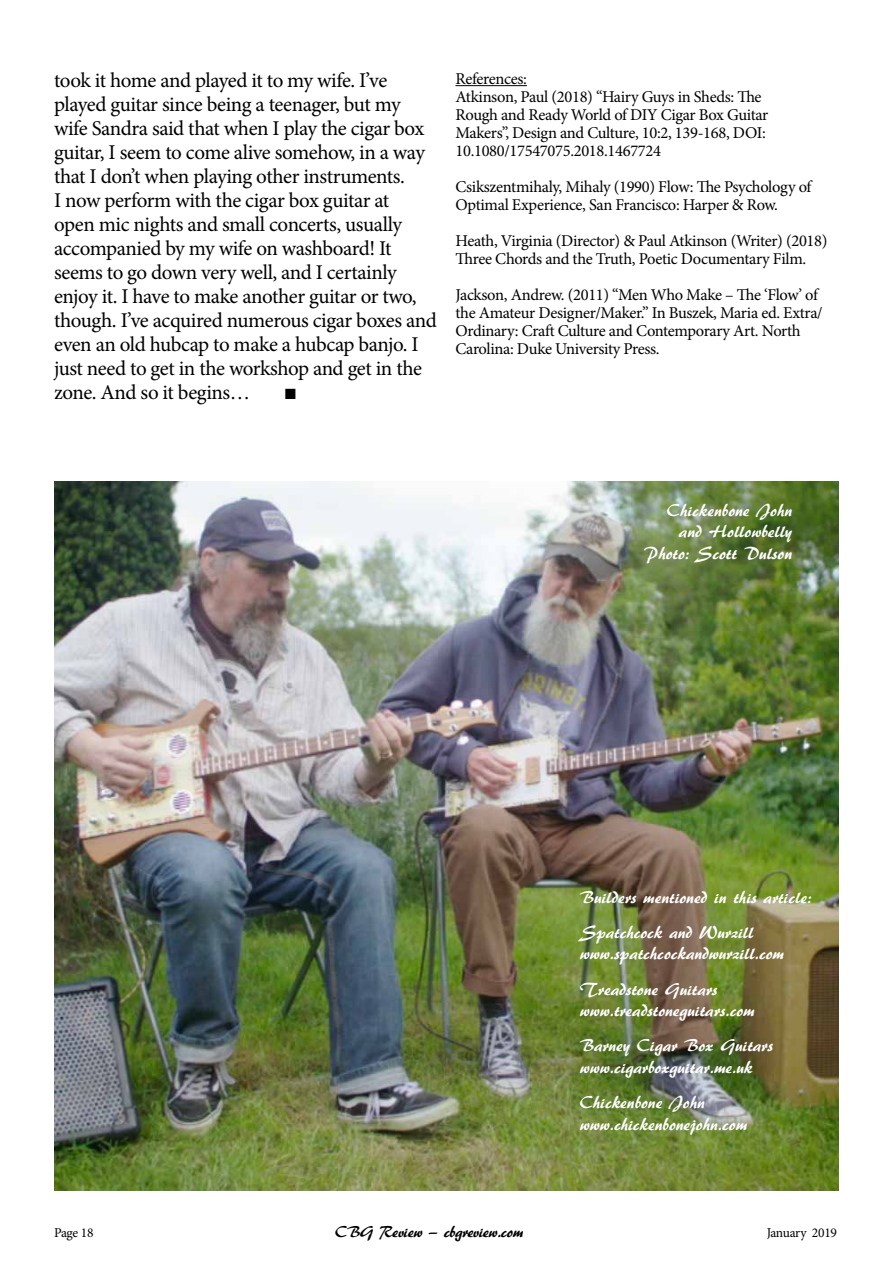
<style>
.page{position:relative;width:893px;height:1263px;background:#fff}
.page>*{position:absolute;margin:0;border:0;box-sizing:border-box;transform-origin:0 0}
.t1{font:21px/24px "Minion Pro";letter-spacing:-.025em;color:#000}
.t2{font:18px/35.1px "ARBERKLEY";color:#fff}
.t3{font:16.5px/18px "Minion Pro";letter-spacing:-.02em;color:#000}
.t4{font:16.5px "ARBERKLEY";letter-spacing:-.02em;color:#000}
.t5{font:13.5px "Minion Pro";letter-spacing:-.025em;color:#000}
</style>
<div class="page">
<img style="left:54px;top:482px;width:784px;height:709px">
<hr style="left:455px;top:85px;width:72px;height:1px;background:#000">
<p class="t1" style="left:54px;top:69px;width:384px">took it home and played it to my wife. I’ve played guitar since being a teenager, but my wife Sandra said that when I play the cigar box guitar, I seem to come alive somehow, in a way that I don’t when playing other instruments.<br>I now perform with the cigar box guitar at<br>open mic nights and small concerts, usually accompanied by my wife on washboard! It seems to go down very well, and I certainly enjoy it. I have to make another guitar or two, though. I’ve acquired numerous cigar boxes and even an old hubcap to make a hubcap banjo. I just need to get in the workshop and get in the zone. And so it begins…</p>
<p class="t3" style="left:455px;top:70px;width:314px">References:<br>Atkinson, Paul (2018) “Hairy Guys in Sheds: The Rough and Ready World of DIY Cigar Box Guitar Makers”, Design and Culture, 10:2, 139-168, DOI:<br>10.1080/17547075.2018.1467724</p>
<p class="t3" style="left:455px;top:178px;width:357px">Csikszentmihaly, Mihaly (1990) Flow: The Psychology of<br>Optimal Experience, San Francisco: Harper &amp; Row.</p>
<p class="t3" style="left:455px;top:232px;width:374px">Heath, Virginia (Director) &amp; Paul Atkinson (Writer) (2018)<br>Three Chords and the Truth, Poetic Documentary Film.</p>
<p class="t3" style="left:455px;top:286px;width:369px">Jackson, Andrew. (2011) “Men Who Make – The ‘Flow’ of the Amateur Designer/Maker.” In Buszek, Maria ed. Extra/ Ordinary: Craft Culture and Contemporary Art. North Carolina: Duke University Press.</p>
<p class="t2" style="left:644px;top:499px;width:150px;line-height:21.6px;text-align:right">Chickenbone John and Hollowbelly<br>Photo: Scott Dulson</p>
<p class="t2" style="left:580px;top:879px;width:233px">Builders mentioned in this article:<br>Spatchcock and Wurzill</p>
<p class="t2" style="left:580px;top:936px;width:206px">www.spatchcockandwurzill.com<br>Treadstone Guitars</p>
<p class="t2" style="left:580px;top:993px;width:195px">www.treadstoneguitars.com<br>Barney Cigar Box Guitars</p>
<p class="t2" style="left:580px;top:1050px;width:174px">www.cigarboxguitar.me.uk<br>Chickenbone John</p>
<p class="t2" style="left:580px;top:1106px;width:169px">www.chickenbonejohn.com</p>
<p class="t5" style="left:54px;top:1223px;width:41px">Page 18</p>
<p class="t4" style="left:335px;top:1221px;width:189px">CBG Review — cbgreview.com</p>
<p class="t5" style="left:767px;top:1223px;width:72px">January 2019</p>
</div>
